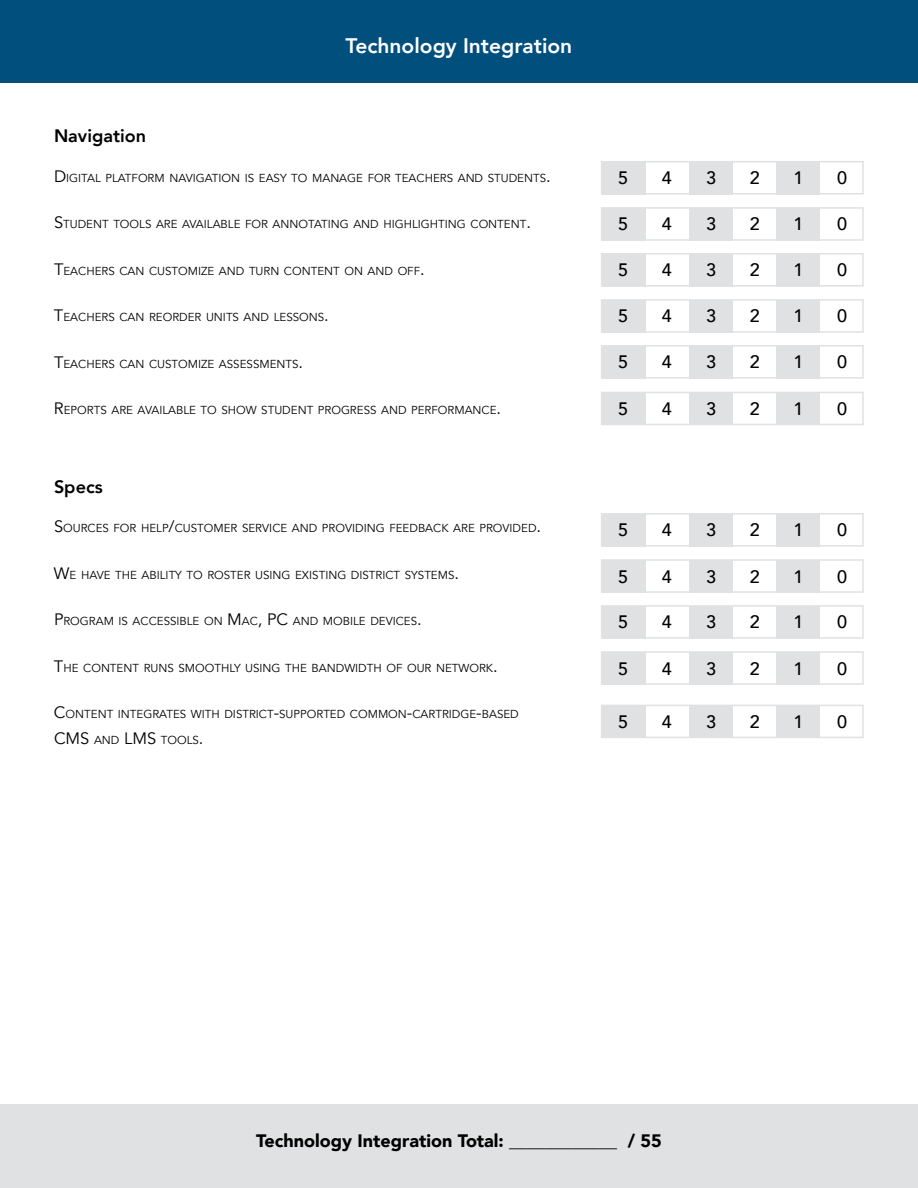
<style>
.page{position:relative;width:918px;height:1188px;background:#fff}
.page>*{position:absolute;margin:0;border:0;box-sizing:border-box;transform-origin:0 0}
.t1{font:800 21px "Avenir";color:#fff}
.t2{font:500 18px "Avenir";color:#000}
.t3{font:900 18px "Avenir";color:#000}
.t4{font:800 18px "Avenir";color:#000}
.t5{font:16.5px "Avenir";color:#000}
.t6{font:11.55px "Avenir";color:#000}
.s1{font-size:16.5px}
</style>
<div class="page">
<div style="left:0;top:0;width:918px;height:82px;background:#004f7d"></div>
<div style="left:601px;top:161px;width:263px;height:33px;border:2px solid #e0e1e2"></div>
<div style="left:689px;top:162px;width:44px;height:32px;background:#e0e1e2"></div>
<div style="left:602px;top:162px;width:43px;height:32px;background:#e0e1e2"></div>
<div style="left:776px;top:162px;width:44px;height:32px;background:#e0e1e2"></div>
<div style="left:601px;top:207px;width:263px;height:34px;border:2px solid #e0e1e2"></div>
<div style="left:689px;top:208px;width:44px;height:33px;background:#e0e1e2"></div>
<div style="left:602px;top:208px;width:43px;height:33px;background:#e0e1e2"></div>
<div style="left:776px;top:208px;width:44px;height:33px;background:#e0e1e2"></div>
<div style="left:601px;top:253px;width:263px;height:34px;border:2px solid #e0e1e2"></div>
<div style="left:689px;top:254px;width:44px;height:33px;background:#e0e1e2"></div>
<div style="left:602px;top:254px;width:43px;height:33px;background:#e0e1e2"></div>
<div style="left:776px;top:254px;width:44px;height:33px;background:#e0e1e2"></div>
<div style="left:601px;top:299px;width:263px;height:34px;border:2px solid #e0e1e2"></div>
<div style="left:689px;top:300px;width:44px;height:33px;background:#e0e1e2"></div>
<div style="left:602px;top:300px;width:43px;height:33px;background:#e0e1e2"></div>
<div style="left:776px;top:300px;width:44px;height:33px;background:#e0e1e2"></div>
<div style="left:601px;top:345px;width:263px;height:34px;border:2px solid #e0e1e2"></div>
<div style="left:689px;top:346px;width:44px;height:33px;background:#e0e1e2"></div>
<div style="left:602px;top:346px;width:43px;height:33px;background:#e0e1e2"></div>
<div style="left:776px;top:346px;width:44px;height:33px;background:#e0e1e2"></div>
<div style="left:601px;top:392px;width:263px;height:33px;border:2px solid #e0e1e2"></div>
<div style="left:689px;top:392px;width:44px;height:33px;background:#e0e1e2"></div>
<div style="left:602px;top:392px;width:43px;height:33px;background:#e0e1e2"></div>
<div style="left:776px;top:392px;width:44px;height:33px;background:#e0e1e2"></div>
<div style="left:601px;top:513px;width:263px;height:34px;border:2px solid #e0e1e2"></div>
<div style="left:689px;top:514px;width:44px;height:33px;background:#e0e1e2"></div>
<div style="left:602px;top:514px;width:43px;height:33px;background:#e0e1e2"></div>
<div style="left:776px;top:514px;width:44px;height:33px;background:#e0e1e2"></div>
<div style="left:601px;top:559px;width:263px;height:34px;border:2px solid #e0e1e2"></div>
<div style="left:689px;top:560px;width:44px;height:33px;background:#e0e1e2"></div>
<div style="left:602px;top:560px;width:43px;height:33px;background:#e0e1e2"></div>
<div style="left:776px;top:560px;width:44px;height:33px;background:#e0e1e2"></div>
<div style="left:601px;top:605px;width:263px;height:34px;border:2px solid #e0e1e2"></div>
<div style="left:689px;top:606px;width:44px;height:33px;background:#e0e1e2"></div>
<div style="left:602px;top:606px;width:43px;height:33px;background:#e0e1e2"></div>
<div style="left:776px;top:606px;width:44px;height:33px;background:#e0e1e2"></div>
<div style="left:601px;top:651px;width:263px;height:34px;border:2px solid #e0e1e2"></div>
<div style="left:689px;top:652px;width:44px;height:33px;background:#e0e1e2"></div>
<div style="left:602px;top:652px;width:43px;height:33px;background:#e0e1e2"></div>
<div style="left:776px;top:652px;width:44px;height:33px;background:#e0e1e2"></div>
<div style="left:601px;top:705px;width:263px;height:33px;border:2px solid #e0e1e2"></div>
<div style="left:689px;top:705px;width:44px;height:33px;background:#e0e1e2"></div>
<div style="left:602px;top:705px;width:43px;height:33px;background:#e0e1e2"></div>
<div style="left:776px;top:705px;width:44px;height:33px;background:#e0e1e2"></div>
<div style="left:0;top:1104px;width:918px;height:84px;background:#e0e1e2"></div>
<h2 class="t4" style="left:54px;top:122px;width:94px">Navigation</h2>
<h1 class="t1" style="left:346px;top:29px;width:228px">Technology Integration</h1>
<p class="t6" style="left:54px;top:171px;width:498px"><span class="s1">D</span> IGITAL PLATFORM NAVIGATION IS EASY TO MANAGE FOR TEACHERS AND STUDENTS<span class="s1">.</span></p>
<p class="t6" style="left:54px;top:217px;width:478px"><span class="s1">S</span>TUDENT TOOLS ARE AVAILABLE FOR ANNOTATING AND HIGHLIGHTING CONTENT<span class="s1">.</span></p>
<p class="t6" style="left:54px;top:264px;width:372px"><span class="s1">T</span>EACHERS CAN CUSTOMIZE AND TURN CONTENT ON AND OFF<span class="s1">.</span></p>
<p class="t6" style="left:54px;top:310px;width:276px"><span class="s1">T</span>EACHERS CAN REORDER UNITS AND LESSONS<span class="s1">.</span></p>
<p class="t6" style="left:54px;top:357px;width:251px"><span class="s1">T</span>EACHERS CAN CUSTOMIZE ASSESSMENTS<span class="s1">.</span></p>
<p class="t6" style="left:54px;top:403px;width:449px"><span class="s1">R</span>EPORTS ARE AVAILABLE TO SHOW STUDENT PROGRESS AND PERFORMANCE<span class="s1">.</span></p>
<h2 class="t4" style="left:54px;top:473px;width:50px">Specs</h2>
<p class="t6" style="left:54px;top:521px;width:489px"><span class="s1">S</span>OURCES FOR HELP<span class="s1">/</span>CUSTOMER SERVICE AND PROVIDING FEEDBACK ARE PROVIDED<span class="s1">.</span></p>
<p class="t6" style="left:54px;top:568px;width:407px"><span class="s1">W</span>E HAVE THE ABILITY TO ROSTER USING EXISTING DISTRICT SYSTEMS<span class="s1">.</span></p>
<p class="t6" style="left:54px;top:614px;width:369px"><span class="s1">P</span>ROGRAM IS ACCESSIBLE ON <span class="s1">M</span>AC<span class="s1">, PC</span> AND MOBILE DEVICES<span class="s1">.</span></p>
<p class="t6" style="left:54px;top:661px;width:445px"><span class="s1">T</span>HE CONTENT RUNS SMOOTHLY USING THE BANDWIDTH OF OUR NETWORK<span class="s1">.</span></p>
<p class="t6" style="left:54px;top:707px;width:466px"><span class="s1">C</span>ONTENT INTEGRATES WITH DISTRICT<span class="s1">-</span>SUPPORTED COMMON<span class="s1">-</span>CARTRIDGE<span class="s1">-</span>BASED</p>
<h3 class="t5" style="left:54px;top:728px;width:13px">CMS</h3>
<p class="t6" style="left:94px;top:733px;width:41px">AND <span class="s1">LMS</span></p>
<p class="t6" style="left:161px;top:733px;width:44px">TOOLS<span class="s1">.</span></p>
<h2 class="t2" style="left:618px;top:162px;width:12px">5</h2>
<h2 class="t2" style="left:662px;top:162px;width:12px">4</h2>
<h2 class="t2" style="left:706px;top:162px;width:12px">3</h2>
<h2 class="t2" style="left:750px;top:162px;width:12px">2</h2>
<h2 class="t2" style="left:794px;top:162px;width:12px">1</h2>
<h2 class="t2" style="left:837px;top:162px;width:12px">0</h2>
<h2 class="t2" style="left:618px;top:209px;width:12px">5</h2>
<h2 class="t2" style="left:662px;top:209px;width:12px">4</h2>
<h2 class="t2" style="left:706px;top:209px;width:12px">3</h2>
<h2 class="t2" style="left:750px;top:209px;width:12px">2</h2>
<h2 class="t2" style="left:794px;top:209px;width:12px">1</h2>
<h2 class="t2" style="left:837px;top:209px;width:12px">0</h2>
<h2 class="t2" style="left:618px;top:255px;width:12px">5</h2>
<h2 class="t2" style="left:662px;top:255px;width:12px">4</h2>
<h2 class="t2" style="left:706px;top:255px;width:12px">3</h2>
<h2 class="t2" style="left:750px;top:255px;width:12px">2</h2>
<h2 class="t2" style="left:794px;top:255px;width:12px">1</h2>
<h2 class="t2" style="left:837px;top:255px;width:12px">0</h2>
<h2 class="t2" style="left:618px;top:301px;width:12px">5</h2>
<h2 class="t2" style="left:662px;top:301px;width:12px">4</h2>
<h2 class="t2" style="left:706px;top:301px;width:12px">3</h2>
<h2 class="t2" style="left:750px;top:301px;width:12px">2</h2>
<h2 class="t2" style="left:794px;top:301px;width:12px">1</h2>
<h2 class="t2" style="left:837px;top:301px;width:12px">0</h2>
<h2 class="t2" style="left:618px;top:347px;width:12px">5</h2>
<h2 class="t2" style="left:662px;top:347px;width:12px">4</h2>
<h2 class="t2" style="left:706px;top:347px;width:12px">3</h2>
<h2 class="t2" style="left:750px;top:347px;width:12px">2</h2>
<h2 class="t2" style="left:794px;top:347px;width:12px">1</h2>
<h2 class="t2" style="left:837px;top:347px;width:12px">0</h2>
<h2 class="t2" style="left:618px;top:393px;width:12px">5</h2>
<h2 class="t2" style="left:662px;top:393px;width:12px">4</h2>
<h2 class="t2" style="left:706px;top:393px;width:12px">3</h2>
<h2 class="t2" style="left:750px;top:393px;width:12px">2</h2>
<h2 class="t2" style="left:794px;top:393px;width:12px">1</h2>
<h2 class="t2" style="left:837px;top:393px;width:12px">0</h2>
<h2 class="t2" style="left:618px;top:515px;width:12px">5</h2>
<h2 class="t2" style="left:662px;top:515px;width:12px">4</h2>
<h2 class="t2" style="left:706px;top:515px;width:12px">3</h2>
<h2 class="t2" style="left:750px;top:515px;width:12px">2</h2>
<h2 class="t2" style="left:794px;top:515px;width:12px">1</h2>
<h2 class="t2" style="left:837px;top:515px;width:12px">0</h2>
<h2 class="t2" style="left:618px;top:561px;width:12px">5</h2>
<h2 class="t2" style="left:662px;top:561px;width:12px">4</h2>
<h2 class="t2" style="left:706px;top:561px;width:12px">3</h2>
<h2 class="t2" style="left:750px;top:561px;width:12px">2</h2>
<h2 class="t2" style="left:794px;top:561px;width:12px">1</h2>
<h2 class="t2" style="left:837px;top:561px;width:12px">0</h2>
<h2 class="t2" style="left:618px;top:607px;width:12px">5</h2>
<h2 class="t2" style="left:662px;top:607px;width:12px">4</h2>
<h2 class="t2" style="left:706px;top:607px;width:12px">3</h2>
<h2 class="t2" style="left:750px;top:607px;width:12px">2</h2>
<h2 class="t2" style="left:794px;top:607px;width:12px">1</h2>
<h2 class="t2" style="left:837px;top:607px;width:12px">0</h2>
<h2 class="t2" style="left:618px;top:653px;width:12px">5</h2>
<h2 class="t2" style="left:662px;top:653px;width:12px">4</h2>
<h2 class="t2" style="left:706px;top:653px;width:12px">3</h2>
<h2 class="t2" style="left:750px;top:653px;width:12px">2</h2>
<h2 class="t2" style="left:794px;top:653px;width:12px">1</h2>
<h2 class="t2" style="left:837px;top:653px;width:12px">0</h2>
<h2 class="t2" style="left:618px;top:706px;width:12px">5</h2>
<h2 class="t2" style="left:662px;top:706px;width:12px">4</h2>
<h2 class="t2" style="left:706px;top:706px;width:12px">3</h2>
<h2 class="t2" style="left:750px;top:706px;width:12px">2</h2>
<h2 class="t2" style="left:794px;top:706px;width:12px">1</h2>
<h2 class="t2" style="left:837px;top:706px;width:12px">0</h2>
<h2 class="t3" style="left:256px;top:1125px;width:407px">Technology Integration Total: ____________ / 55</h2>
</div>
